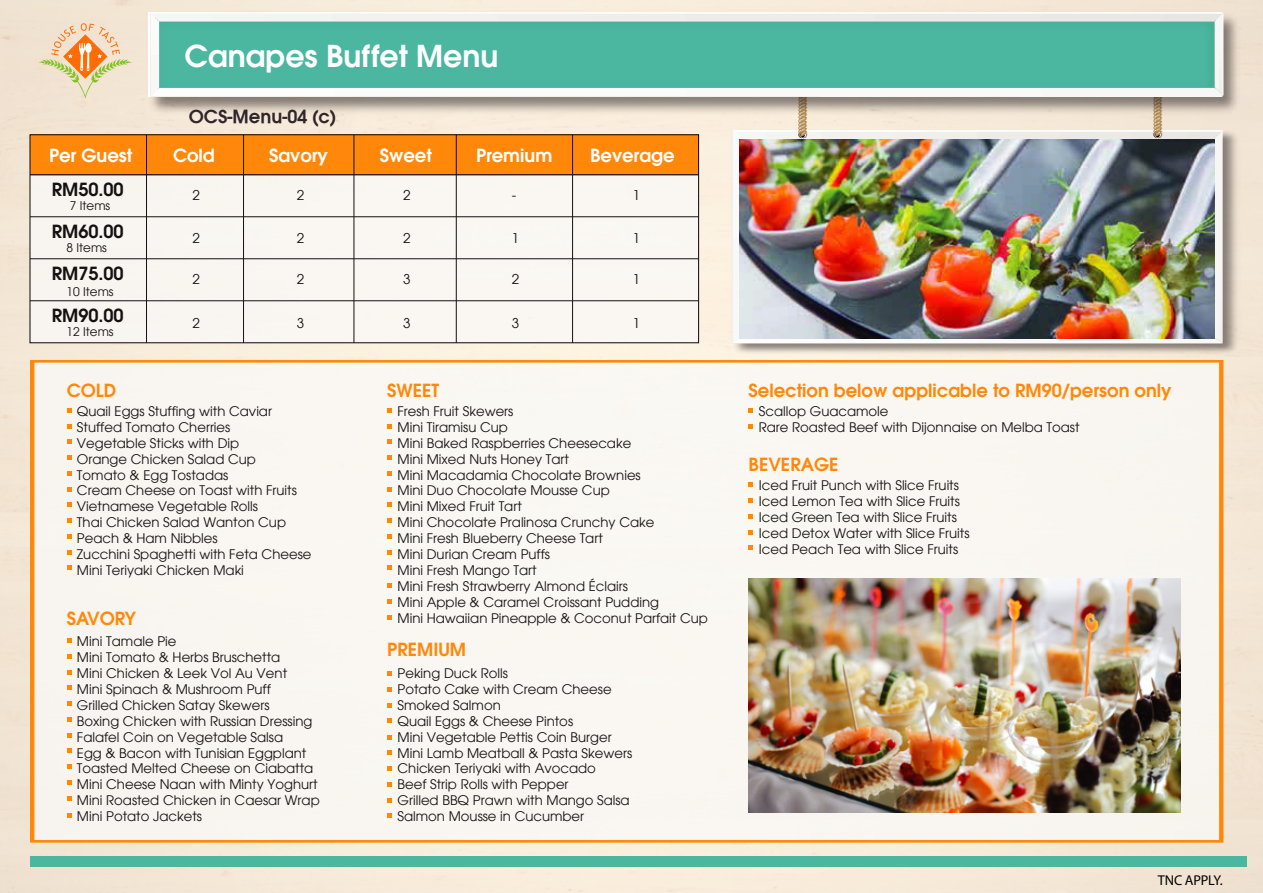
<style>
.page{position:relative;width:1263px;height:893px;background:#fff}
.page>*{position:absolute;margin:0;border:0;box-sizing:border-box;transform-origin:0 0}
.t1{font:600 30px "Avant Garde LT";color:#fff}
.t2{font:19.95px "Avant Garde ITCTT Demi";color:#2e2629}
.t3{font:600 18px "Avant Garde LT";color:#ff880a}
.t4{font:600 18px "Avant Garde LT";color:#fff}
.t5{font:600 18px "Avant Garde LT";color:#151011}
.t6{font:14.25px "Myriad Pro";letter-spacing:-.015em;color:#000}
.t7{font:13.5px "Avant Garde LT";color:#151011}
.t8{font:13.2px/15.9px "Avant Garde LT";color:#151011}
.t9{font:12px "Avant Garde LT";color:#151011}
</style>
<div class="page">
<img style="left:0;top:0;width:1263px;height:893px">
<div style="left:30px;top:176px;width:669px;height:167px;background:#f8f5f0"></div>
<div style="left:30px;top:135px;width:669px;height:40px;background:#ff880a"></div>
<div style="left:30px;top:857px;width:1216px;height:10px;background:#4bb7a1"></div>
<hr style="left:30px;top:174px;width:669px;height:1px;background:#151011">
<hr style="left:30px;top:216px;width:669px;height:1px;background:#151011">
<hr style="left:30px;top:258px;width:669px;height:1px;background:#151011">
<hr style="left:30px;top:300px;width:669px;height:1px;background:#151011">
<hr style="left:146px;top:135px;width:1px;height:208px;background:#151011">
<img style="left:728px;top:144px;width:515px;height:212px">
<svg style="left:38px;top:23px;width:63px;height:76px;background:#edcca4"></svg>
<img style="left:103px;top:0;width:1160px;height:31px">
<img style="left:103px;top:31px;width:1160px;height:113px">
<svg style="left:150px;top:13px;width:1073px;height:330px"></svg>
<img style="left:740px;top:139px;width:474px;height:199px">
<div style="left:30px;top:360px;width:1193px;height:483px;background:#faf6f2"></div>
<svg style="left:67px;top:408px;width:5px;height:5px"></svg>
<svg style="left:67px;top:424px;width:5px;height:5px"></svg>
<svg style="left:67px;top:440px;width:5px;height:4px"></svg>
<svg style="left:67px;top:455px;width:5px;height:5px"></svg>
<svg style="left:67px;top:471px;width:5px;height:5px"></svg>
<svg style="left:67px;top:487px;width:5px;height:5px"></svg>
<svg style="left:67px;top:503px;width:5px;height:4px"></svg>
<svg style="left:67px;top:518px;width:5px;height:5px"></svg>
<svg style="left:67px;top:534px;width:5px;height:5px"></svg>
<svg style="left:67px;top:550px;width:5px;height:5px"></svg>
<svg style="left:67px;top:566px;width:5px;height:4px"></svg>
<svg style="left:387px;top:408px;width:5px;height:5px"></svg>
<svg style="left:387px;top:424px;width:5px;height:5px"></svg>
<svg style="left:748px;top:408px;width:5px;height:5px"></svg>
<svg style="left:748px;top:424px;width:5px;height:5px"></svg>
<svg style="left:387px;top:440px;width:5px;height:4px"></svg>
<svg style="left:387px;top:455px;width:5px;height:5px"></svg>
<svg style="left:387px;top:471px;width:5px;height:5px"></svg>
<svg style="left:387px;top:487px;width:5px;height:5px"></svg>
<svg style="left:387px;top:503px;width:5px;height:4px"></svg>
<svg style="left:387px;top:518px;width:5px;height:5px"></svg>
<svg style="left:387px;top:534px;width:5px;height:5px"></svg>
<svg style="left:387px;top:550px;width:5px;height:5px"></svg>
<svg style="left:748px;top:482px;width:5px;height:5px"></svg>
<svg style="left:748px;top:498px;width:5px;height:5px"></svg>
<svg style="left:748px;top:514px;width:5px;height:5px"></svg>
<svg style="left:748px;top:530px;width:5px;height:4px"></svg>
<svg style="left:748px;top:545px;width:5px;height:5px"></svg>
<svg style="left:387px;top:566px;width:5px;height:4px"></svg>
<svg style="left:387px;top:583px;width:5px;height:5px"></svg>
<svg style="left:387px;top:599px;width:5px;height:5px"></svg>
<svg style="left:387px;top:615px;width:5px;height:4px"></svg>
<svg style="left:387px;top:671px;width:5px;height:5px"></svg>
<svg style="left:387px;top:687px;width:5px;height:5px"></svg>
<svg style="left:387px;top:703px;width:5px;height:4px"></svg>
<svg style="left:387px;top:718px;width:5px;height:5px"></svg>
<svg style="left:387px;top:735px;width:5px;height:4px"></svg>
<svg style="left:387px;top:750px;width:5px;height:5px"></svg>
<svg style="left:387px;top:766px;width:5px;height:5px"></svg>
<svg style="left:387px;top:782px;width:5px;height:5px"></svg>
<svg style="left:387px;top:798px;width:5px;height:4px"></svg>
<svg style="left:387px;top:813px;width:5px;height:5px"></svg>
<svg style="left:67px;top:638px;width:5px;height:5px"></svg>
<svg style="left:67px;top:654px;width:5px;height:5px"></svg>
<svg style="left:67px;top:670px;width:5px;height:4px"></svg>
<svg style="left:67px;top:685px;width:5px;height:5px"></svg>
<svg style="left:67px;top:701px;width:5px;height:5px"></svg>
<svg style="left:67px;top:717px;width:5px;height:5px"></svg>
<svg style="left:67px;top:733px;width:5px;height:4px"></svg>
<svg style="left:67px;top:748px;width:5px;height:5px"></svg>
<svg style="left:67px;top:764px;width:5px;height:5px"></svg>
<svg style="left:67px;top:780px;width:5px;height:5px"></svg>
<svg style="left:67px;top:796px;width:5px;height:4px"></svg>
<svg style="left:67px;top:813px;width:5px;height:5px"></svg>
<img style="left:748px;top:579px;width:432px;height:233px">
<h3 class="t4" style="left:49px;top:143px;width:85px">Per Guest</h3>
<h3 class="t5" style="left:52px;top:177px;width:73px">RM50.00</h3>
<p class="t9" style="left:70px;top:198px;width:42px">7 Items</p>
<h3 class="t5" style="left:52px;top:219px;width:74px">RM60.00</h3>
<h3 class="t5" style="left:52px;top:261px;width:74px">RM75.00</h3>
<h3 class="t5" style="left:52px;top:303px;width:74px">RM90.00</h3>
<p class="t9" style="left:66px;top:241px;width:42px">8 Items</p>
<p class="t9" style="left:66px;top:284px;width:49px">10 Items</p>
<p class="t9" style="left:66px;top:325px;width:49px">12 Items</p>
<h3 class="t3" style="left:67px;top:378px;width:51px">COLD</h3>
<h1 class="t1" style="left:185px;top:36px;width:315px">Canapes Buffet Menu</h1>
<h2 class="t2" style="left:189px;top:104px;width:149px">OCS-Menu-04 (c)</h2>
<h3 class="t4" style="left:173px;top:143px;width:43px">Cold</h3>
<h3 class="t4" style="left:269px;top:143px;width:61px">Savory</h3>
<h3 class="t4" style="left:380px;top:143px;width:54px">Sweet</h3>
<h3 class="t4" style="left:476px;top:143px;width:78px">Premium</h3>
<h3 class="t4" style="left:590px;top:143px;width:86px">Beverage</h3>
<p class="t7" style="left:192px;top:187px;width:9px">2</p>
<p class="t7" style="left:297px;top:187px;width:9px">2</p>
<p class="t7" style="left:297px;top:230px;width:9px">2</p>
<p class="t7" style="left:297px;top:271px;width:9px">2</p>
<p class="t7" style="left:297px;top:315px;width:9px">3</p>
<p class="t7" style="left:192px;top:230px;width:9px">2</p>
<p class="t7" style="left:192px;top:271px;width:9px">2</p>
<p class="t7" style="left:192px;top:315px;width:9px">2</p>
<p class="t7" style="left:403px;top:187px;width:9px">2</p>
<p class="t7" style="left:403px;top:230px;width:9px">2</p>
<p class="t7" style="left:403px;top:271px;width:9px">3</p>
<p class="t7" style="left:403px;top:315px;width:9px">3</p>
<h3 class="t3" style="left:387px;top:378px;width:53px">SWEET</h3>
<p class="t7" style="left:512px;top:187px;width:6px">-</p>
<p class="t7" style="left:512px;top:230px;width:9px">1</p>
<p class="t7" style="left:512px;top:271px;width:9px">2</p>
<p class="t7" style="left:512px;top:315px;width:9px">3</p>
<p class="t7" style="left:633px;top:187px;width:9px">1</p>
<p class="t7" style="left:633px;top:230px;width:9px">1</p>
<p class="t7" style="left:633px;top:271px;width:9px">1</p>
<p class="t7" style="left:633px;top:315px;width:9px">1</p>
<p class="t8" style="left:77px;top:403px;width:236px">Quail Eggs Stuffing with Caviar<br>Stuffed Tomato Cherries<br>Vegetable Sticks with Dip<br>Orange Chicken Salad Cup<br>Tomato &amp; Egg Tostadas<br>Cream Cheese on Toast with Fruits<br>Vietnamese Vegetable Rolls<br>Thai Chicken Salad Wanton Cup<br>Peach &amp; Ham Nibbles<br>Zucchini Spaghetti with Feta Cheese<br>Mini Teriyaki Chicken Maki</p>
<h3 class="t3" style="left:67px;top:607px;width:71px">SAVORY</h3>
<p class="t8" style="left:77px;top:633px;width:244px">Mini Tamale Pie<br>Mini Tomato &amp; Herbs Bruschetta<br>Mini Chicken &amp; Leek Vol Au Vent<br>Mini Spinach &amp; Mushroom Puff<br>Grilled Chicken Satay Skewers<br>Boxing Chicken with Russian Dressing<br>Falafel Coin on Vegetable Salsa<br>Egg &amp; Bacon with Tunisian Eggplant<br>Toasted Melted Cheese on Ciabatta<br>Mini Cheese Naan with Minty Yoghurt<br>Mini Roasted Chicken in Caesar Wrap<br>Mini Potato Jackets</p>
<p class="t8" style="left:397px;top:403px;width:312px">Fresh Fruit Skewers<br>Mini Tiramisu Cup<br>Mini Baked Raspberries Cheesecake<br>Mini Mixed Nuts Honey Tart<br>Mini Macadamia Chocolate Brownies<br>Mini Duo Chocolate Mousse Cup<br>Mini Mixed Fruit Tart<br>Mini Chocolate Pralinosa Crunchy Cake<br>Mini Fresh Blueberry Cheese Tart<br>Mini Durian Cream Puffs<br>Mini Fresh Mango Tart<br>Mini Fresh Strawberry Almond Éclairs<br>Mini Apple &amp; Caramel Croissant Pudding<br>Mini Hawaiian Pineapple &amp; Coconut Parfait Cup</p>
<h3 class="t3" style="left:387px;top:638px;width:80px">PREMIUM</h3>
<p class="t8" style="left:397px;top:665px;width:236px">Peking Duck Rolls<br>Potato Cake with Cream Cheese<br>Smoked Salmon<br>Quail Eggs &amp; Cheese Pintos<br>Mini Vegetable Pettis Coin Burger<br>Mini Lamb Meatball &amp; Pasta Skewers<br>Chicken Teriyaki with Avocado<br>Beef Strip Rolls with Pepper<br>Grilled BBQ Prawn with Mango Salsa<br>Salmon Mousse in Cucumber</p>
<h3 class="t3" style="left:748px;top:378px;width:424px">Selection below applicable to RM90/person only</h3>
<p class="t8" style="left:759px;top:403px;width:322px">Scallop Guacamole<br>Rare Roasted Beef with Dijonnaise on Melba Toast</p>
<h3 class="t3" style="left:748px;top:453px;width:92px">BEVERAGE</h3>
<p class="t8" style="left:759px;top:477px;width:212px">Iced Fruit Punch with Slice Fruits<br>Iced Lemon Tea with Slice Fruits<br>Iced Green Tea with Slice Fruits<br>Iced Detox Water with Slice Fruits<br>Iced Peach Tea with Slice Fruits</p>
<p class="t6" style="left:1158px;top:872px;width:66px">TNC APPLY.</p>
</div>
